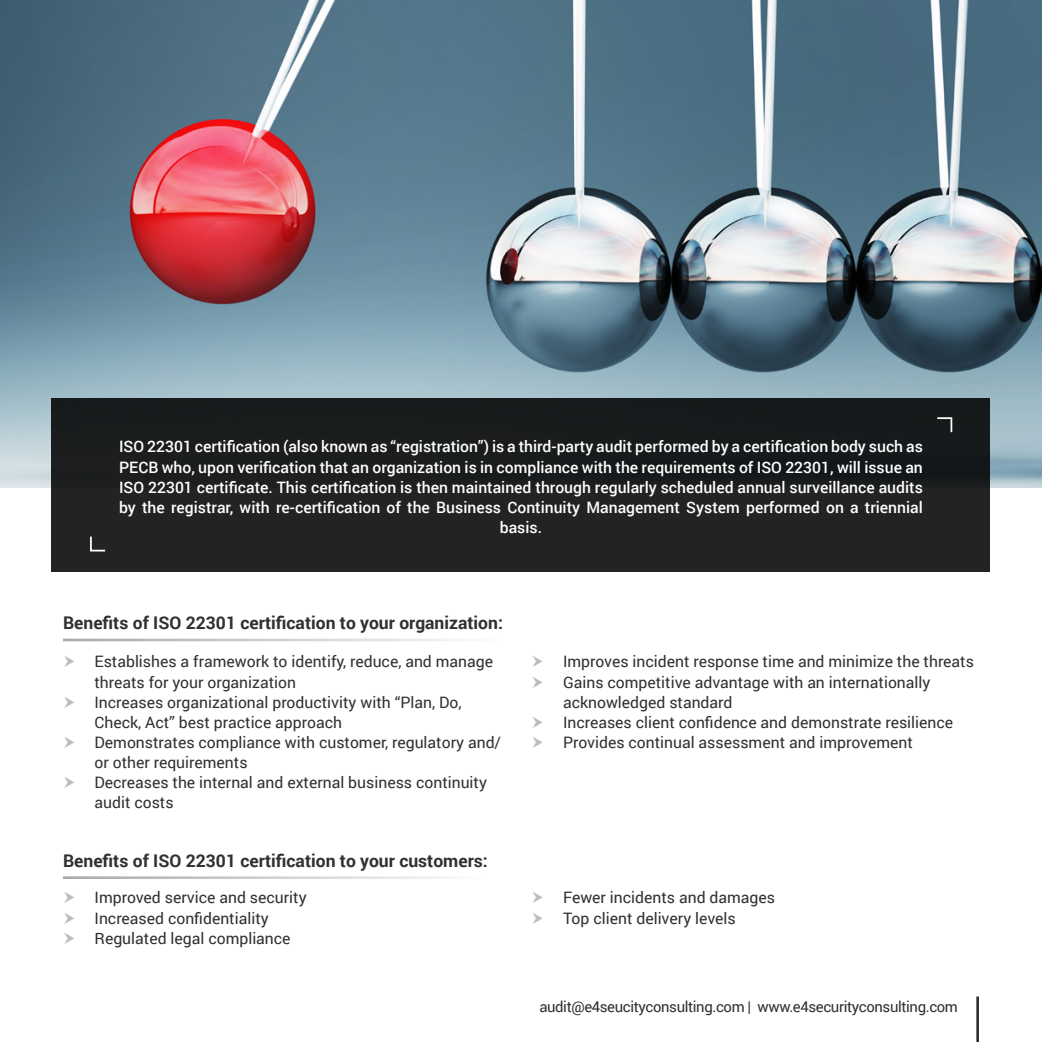
<style>
.page{position:relative;width:1042px;height:1042px;background:#fff}
.page>*{position:absolute;margin:0;border:0;box-sizing:border-box;transform-origin:0 0}
.t1{font:700 17.5px "Roboto";color:#312f30}
.t2{font:15.75px/20.1px "Roboto";color:#312f30}
.t3{font:500 15.75px/20.1px "Roboto";color:#fff;text-align:center}
.Bullet_Points{font:14.88px "Roboto";letter-spacing:-.025em;color:#312f30}
</style>
<div class="page">
<img style="left:1px;top:0;width:1041px;height:487px">
<div style="left:52px;top:398px;width:938px;height:173px;background:#1e1f1f"></div>
<svg style="left:935px;top:416px;width:18px;height:18px"></svg>
<svg style="left:89px;top:535px;width:18px;height:17px"></svg>
<hr style="left:976px;top:996px;width:3px;height:46px;background:#312f30">
<p class="t3" style="left:119px;top:436px;width:805px">ISO 22301 certification (also known as “registration”) is a third-party audit performed by a certification body such as PECB who, upon verification that an organization is in compliance with the requirements of ISO 22301, will issue an ISO 22301 certificate. This certification is then maintained through regularly scheduled annual surveillance audits by the registrar, with re-certification of the Business Continuity Management System performed on a triennial basis.</p>
<p class="t1" style="left:63px;top:611px;width:441px">Benefits of ISO 22301 certification to your organization:</p>
<p class="t2" style="left:94px;top:651px;width:400px">Establishes a framework to identify, reduce, and manage threats for your organization</p>
<p class="t2" style="left:94px;top:691px;width:368px">Increases organizational productivity with “Plan, Do,<br>Check, Act” best practice approach</p>
<p class="t2" style="left:94px;top:732px;width:408px">Demonstrates compliance with customer, regulatory and/ or other requirements</p>
<p class="t2" style="left:94px;top:772px;width:394px">Decreases the internal and external business continuity audit costs</p>
<p class="t1" style="left:63px;top:848px;width:426px">Benefits of ISO 22301 certification to your customers:</p>
<p class="t2" style="left:95px;top:887px;width:213px">Improved service and security</p>
<p class="t2" style="left:95px;top:907px;width:176px">Increased confidentiality</p>
<p class="t2" style="left:95px;top:927px;width:198px">Regulated legal compliance</p>
<p class="t2" style="left:563px;top:651px;width:412px">Improves incident response time and minimize the threats</p>
<p class="t2" style="left:563px;top:671px;width:369px">Gains competitive advantage with an internationally acknowledged standard</p>
<p class="t2" style="left:563px;top:711px;width:392px">Increases client confidence and demonstrate resilience</p>
<p class="t2" style="left:563px;top:732px;width:351px">Provides continual assessment and improvement</p>
<p class="t2" style="left:563px;top:887px;width:214px">Fewer incidents and damages</p>
<p class="t2" style="left:563px;top:907px;width:174px">Top client delivery levels</p>
<p class="Bullet_Points" style="left:539px;top:996px;width:420px">audit@e4seucityconsulting.com | www.e4securityconsulting.com</p>
</div>
